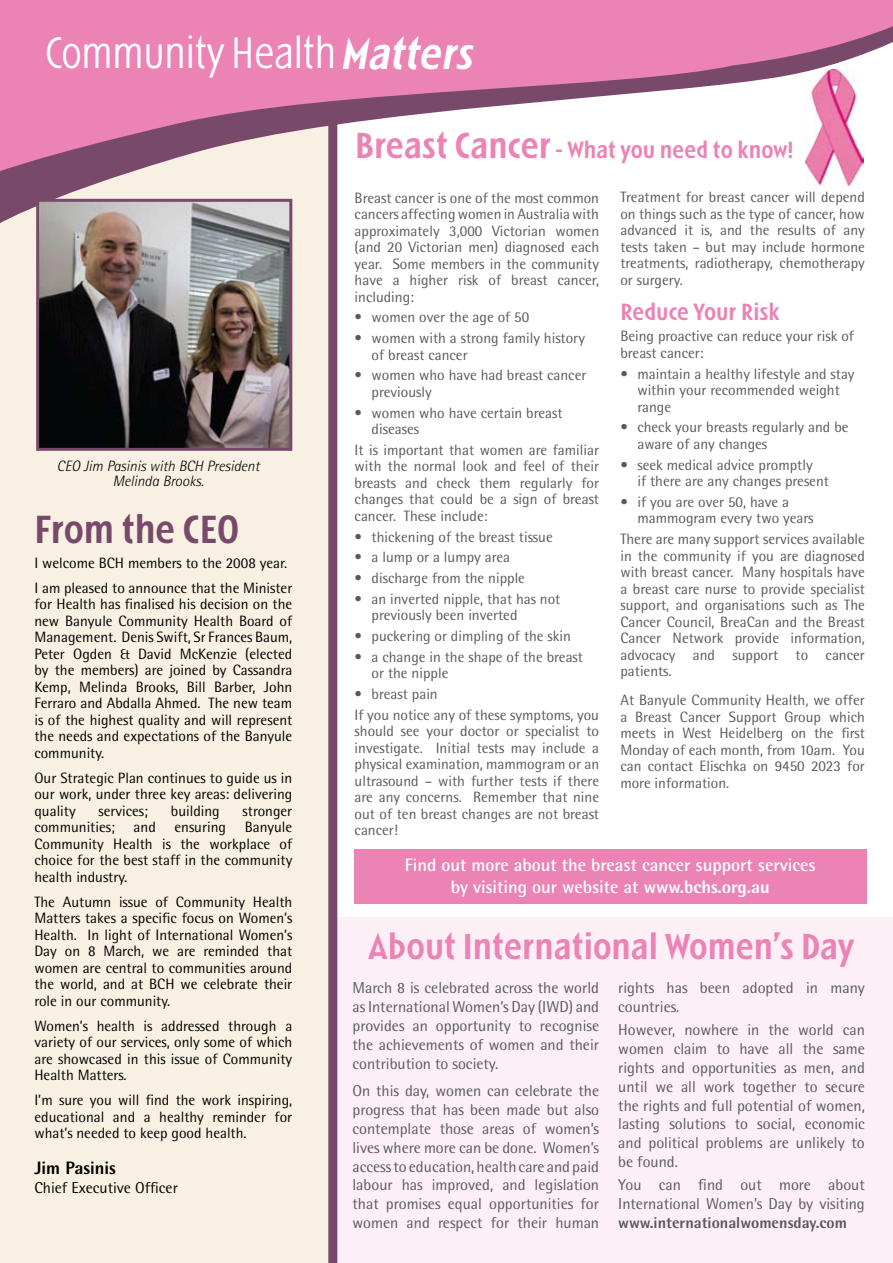
<style>
.page{position:relative;width:893px;height:1263px;background:#fff}
.page>*{position:absolute;margin:0;border:0;box-sizing:border-box;transform-origin:0 0}
.t1{font:300 42px "Linotype Spitz";letter-spacing:-.02em;color:#fff}
.t2{font:500 37.5px "Linotype Spitz";color:#78496a}
.t3{font:500 34.5px "Linotype Spitz";color:#ec83b5}
.t4{font:500 22.5px "Linotype Spitz";color:#ec83b5}
.t5{font:700 18px/21.6px "Rotis Semi Sans";color:#fff;text-align:center}
.t6{font:800 18px "Rotis Semi Sans";color:#000}
.t7{font:15.75px/18.9px "Rotis Semi Sans";color:#58595b;text-align:justify}
.t8{font:800 15.75px "Rotis Semi Sans";color:#58595b}
.t9{font:15.75px "Rotis Semi Sans";color:#000}
.t10{font:15px/16.5px "Rotis Semi Sans";color:#58595b}
.t11{font:15px/16.5px "Rotis Semi Sans";color:#000;text-align:justify}
.t12{font:italic 300 15px/14.2px "Rotis Semi Sans";color:#000;text-align:center}
.s1{font-weight:500;font-style:italic}
.s2{font-size:34.5px}
.s3{font-weight:800}
</style>
<div class="page">
<div style="left:333px;top:917px;width:560px;height:346px;background:#fceff6"></div>
<div style="left:0;top:0;width:330px;height:1263px;background:#f8f1e3"></div>
<div style="left:328px;top:0;width:9px;height:1263px;background:#78496a"></div>
<svg style="left:0;top:175px;width:857px;height:55px"></svg>
<svg style="left:0;top:0;width:893px;height:175px;fill:#ec83b5"></svg>
<img style="left:40px;top:203px;width:248px;height:244px">
<div style="left:36px;top:199px;width:256px;height:252px;border:3px solid #78496a"></div>
<div style="left:354px;top:849px;width:512px;height:54px;background:#ec83b5"></div>
<h1 class="t1" style="left:45px;top:29px;width:438px">Community Health<span class="s1">Matters</span></h1>
<p class="t12" style="left:57px;top:459px;width:204px">CEO Jim Pasinis with BCH President<br>Melinda Brooks.</p>
<h2 class="t2" style="left:34px;top:506px;width:206px">From the CEO</h2>
<p class="t11" style="left:34px;top:550px;width:259px;line-height:25px">I welcome BCH members to the 2008 year.<br>I am pleased to announce that the Minister</p>
<p class="t11" style="left:34px;top:596px;width:259px">for Health has finalised his decision on the new Banyule Community Health Board of Management. Denis Swift, Sr Frances Baum, Peter Ogden &amp; David McKenzie (elected by the members) are joined by Cassandra Kemp, Melinda Brooks, Bill Barber, John Ferraro and Abdalla Ahmed. The new team is of the highest quality and will represent the needs and expectations of the Banyule community.</p>
<p class="t11" style="left:34px;top:769px;width:259px">Our Strategic Plan continues to guide us in our work, under three key areas: delivering quality</p>
<p class="t11" style="left:98px;top:802px;width:51px">services;</p>
<p class="t11" style="left:171px;top:802px;width:50px">building</p>
<p class="t11" style="left:34px;top:802px;width:259px;text-indent:208px">stronger communities; and ensuring Banyule Community Health is the workplace of choice for the best staff in the community health industry.</p>
<p class="t11" style="left:34px;top:893px;width:259px">The Autumn issue of Community Health Matters takes a specific focus on Women’s Health. In light of International Women’s Day on 8 March, we are reminded that women are central to communities around the world, and at BCH we celebrate their role in our community.</p>
<p class="t11" style="left:34px;top:1017px;width:259px">Women’s health is addressed through a variety of our services, only some of which are showcased in this issue of Community Health Matters.</p>
<p class="t11" style="left:34px;top:1092px;width:259px">I’m sure you will find the work inspiring, educational and a healthy reminder for what’s needed to keep good health.</p>
<p class="t6" style="left:34px;top:1156px;width:83px">Jim Pasinis</p>
<p class="t9" style="left:34px;top:1178px;width:145px">Chief Executive Officer</p>
<h3 class="t4" style="left:355px;top:136px;width:440px"><span class="s2">Breast Cancer</span> - What you need to know!</h3>
<p class="t10" style="left:355px;top:189px;width:246px;text-align:justify">Breast cancer is one of the most common cancers affecting women in Australia with approximately 3,000 Victorian women (and 20 Victorian men) diagnosed each year. Some members in the community have a higher risk of breast cancer, including:</p>
<p class="t10" style="left:355px;top:309px;width:176px">• women over the age of 50</p>
<p class="t10" style="left:372px;top:330px;width:215px;text-indent:-17px">• women with a strong family history of breast cancer</p>
<p class="t10" style="left:372px;top:367px;width:216px;text-indent:-17px">• women who have had breast cancer previously</p>
<p class="t10" style="left:372px;top:404px;width:193px;text-indent:-17px">• women who have certain breast diseases</p>
<p class="t10" style="left:355px;top:441px;width:246px;text-align:justify">It is important that women are familiar with the normal look and feel of their breasts and check them regularly for changes that could be a sign of breast cancer. These include:</p>
<p class="t10" style="left:355px;top:528px;width:200px">• thickening of the breast tissue</p>
<p class="t10" style="left:355px;top:549px;width:157px">• a lump or a lumpy area</p>
<p class="t10" style="left:355px;top:570px;width:172px">• discharge from the nipple</p>
<p class="t10" style="left:372px;top:590px;width:190px;text-indent:-17px">• an inverted nipple, that has not previously been inverted</p>
<p class="t10" style="left:355px;top:628px;width:218px">• puckering or dimpling of the skin</p>
<p class="t10" style="left:372px;top:648px;width:213px;text-indent:-17px">• a change in the shape of the breast or the nipple</p>
<p class="t10" style="left:355px;top:683px;width:246px;line-height:20.7px">• breast pain<br>If you notice any of these symptoms, you</p>
<p class="t10" style="left:355px;top:723px;width:246px;text-align:justify">should see your doctor or specialist to investigate. Initial tests may include a physical examination, mammogram or an ultrasound – with further tests if there are any concerns. Remember that nine out of ten breast changes are not breast cancer!</p>
<p class="t10" style="left:620px;top:189px;width:246px;text-align:justify">Treatment for breast cancer will depend on things such as the type of cancer, how advanced it is, and the results of any tests taken – but may include hormone treatments, radiotherapy, chemotherapy or surgery.</p>
<h3 class="t4" style="left:620px;top:298px;width:161px">Reduce Your Risk</h3>
<p class="t10" style="left:620px;top:328px;width:235px">Being proactive can reduce your risk of breast cancer:</p>
<p class="t10" style="left:637px;top:365px;width:219px;text-indent:-17px">• maintain a healthy lifestyle and stay within your recommended weight range</p>
<p class="t10" style="left:637px;top:419px;width:213px;text-indent:-17px">• check your breasts regularly and be aware of any changes</p>
<p class="t10" style="left:637px;top:456px;width:193px;text-indent:-17px">• seek medical advice promptly<br>if there are any changes present</p>
<p class="t10" style="left:637px;top:493px;width:178px;text-indent:-17px">• if you are over 50, have a mammogram every two years</p>
<p class="t10" style="left:620px;top:531px;width:246px;text-align:justify">There are many support services available in the community if you are diagnosed with breast cancer. Many hospitals have a breast care nurse to provide specialist support, and organisations such as The Cancer Council, BreaCan and the Breast Cancer Network provide information, advocacy and support to cancer patients.</p>
<p class="t10" style="left:620px;top:692px;width:246px;text-align:justify">At Banyule Community Health, we offer a Breast Cancer Support Group which meets in West Heidelberg on the first Monday of each month, from 10am. You can contact Elischka on 9450 2023 for more information.</p>
<p class="t5" style="left:405px;top:854px;width:413px">Find out more about the breast cancer support services by visiting our website at <span class="s3">www.bchs.org.au</span></p>
<h3 class="t3" style="left:368px;top:926px;width:487px">About International Women’s Day</h3>
<p class="t7" style="left:352px;top:978px;width:248px">March 8 is celebrated across the world as International Women’s Day (IWD) and provides an opportunity to recognise the achievements of women and their contribution to society.</p>
<p class="t7" style="left:352px;top:1081px;width:248px">On this day, women can celebrate the progress that has been made but also contemplate those areas of women’s lives where more can be done. Women’s access to education, health care and paid labour has improved, and legislation that promises equal opportunities for women and respect for their human</p>
<p class="t7" style="left:618px;top:978px;width:248px">rights has been adopted in many countries.</p>
<p class="t7" style="left:618px;top:1020px;width:248px">However, nowhere in the world can women claim to have all the same rights and opportunities as men, and until we all work together to secure the rights and full potential of women, lasting solutions to social, economic and political problems are unlikely to be found.</p>
<p class="t7" style="left:618px;top:1175px;width:248px">You can find out more about<br>International Women’s Day by visiting</p>
<p class="t8" style="left:618px;top:1213px;width:230px">www.internationalwomensday.com</p>
</div>
